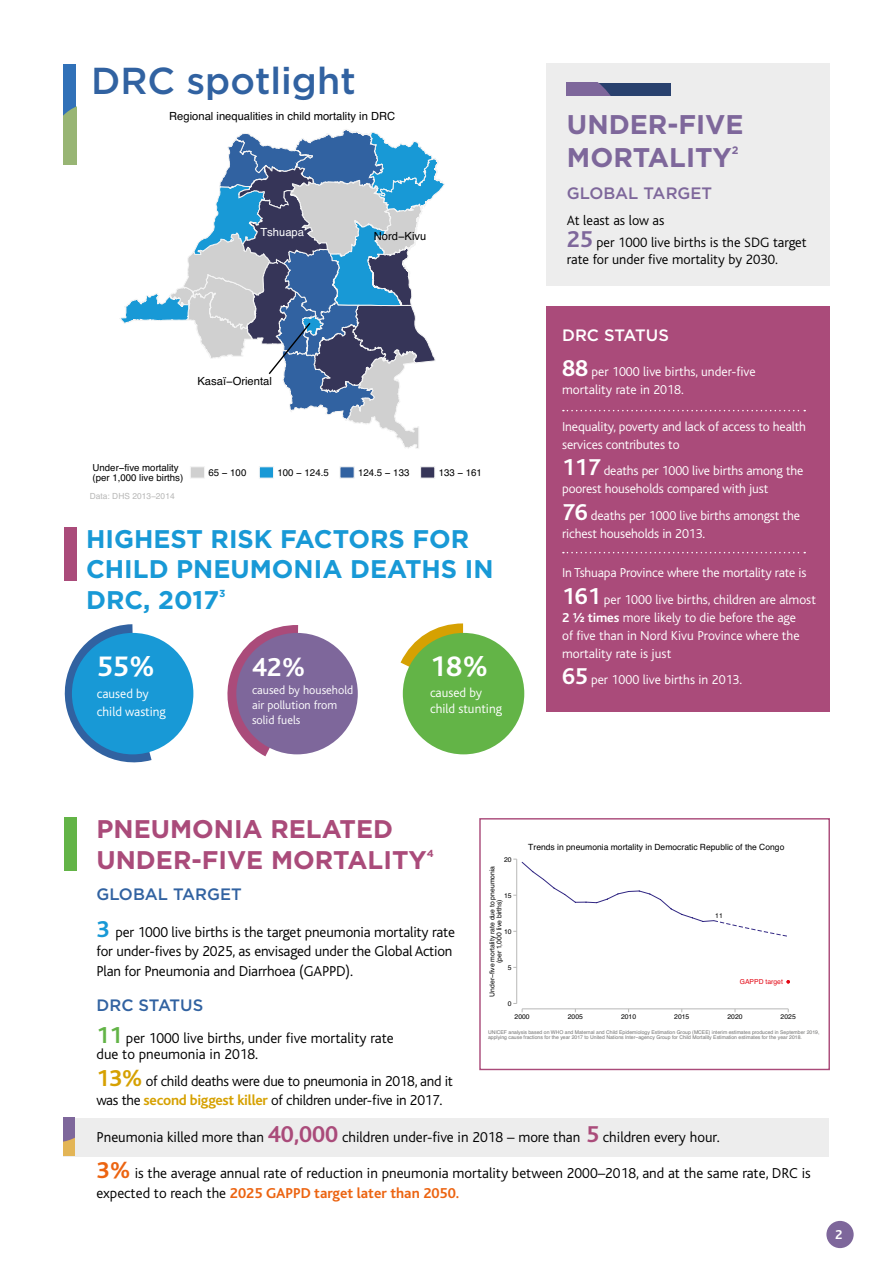
<style>
.page{position:relative;width:893px;height:1263px;background:#fff}
.page>*{position:absolute;margin:0;border:0;box-sizing:border-box;transform-origin:0 0}
.t1{font:500 37.5px "Gotham";color:#3162a1}
.t2{font:700 29.55px "Bliss";color:#fff}
.t3{font:700 27.15px "Bliss";color:#fff}
.t4{font:700 27px/32.4px "Gotham";color:#7e679b}
.t5{font:700 25.5px/30.6px "Gotham";color:#1899d6}
.t6{font:700 25.5px/30.6px "Gotham";color:#aa4b7a}
.t7{font:500 16.5px "Gotham";color:#3162a1}
.t8{font:500 16.5px "Gotham";color:#7e679b}
.t9{font:500 16.5px "Gotham";color:#fff}
.t10{font:300 15px/19.5px "Bliss";letter-spacing:-.01em;color:#000}
.t11{font:300 14.25px/22.5px "Bliss";color:#000}
.t12{font:300 13.5px/18px "Bliss";letter-spacing:-.01em;color:#fff}
.t13{font:700 13.5px "Bliss";color:#fff}
.t14{font:300 13.35px/16.2px "Bliss";color:#fff}
.t15{font:300 12.3px/15px "Bliss";color:#fff}
.t16{font:11.25px "Helvetica";color:#000}
.t17{font:11.25px "Helvetica";color:#fff}
.t18{font:700 10.8px "Gotham";color:#7e679b}
.t19{font:700 10.2px "Gotham";color:#1899d6}
.t20{font:700 10.2px "Gotham";color:#aa4b7a}
.t21{font:9.6px/9.6px "Helvetica";color:#000}
.t22{font:8.55px "Helvetica";color:#000}
.t23{font:8.4px "Helvetica";color:#b8b8b7}
.t24{font:6.75px/6.9px "Helvetica";color:#000;text-align:center}
.t25{font:6.75px "Helvetica";color:#e30613}
.t26{font:5.1px/5.1px "Helvetica";color:#737372}
.s1{font-weight:700;font-size:24px;color:#7e679b}
.s2{font-weight:700;font-size:24px}
.s3{font-weight:700}
.s4{font-weight:700;font-size:24px;color:#1899d6}
.s5{font-weight:700;font-size:24px;color:#63b447}
.s6{font-weight:700;font-size:24px;color:#d6a102}
.s7{font-weight:700;color:#d6a102}
.s8{font-weight:700;font-size:24px;color:#aa4b7a}
.s9{font-weight:700;font-size:24px;color:#ec6411}
.s10{font-weight:700;color:#ec6411}
</style>
<div class="page">
<svg style="left:401px;top:623px;width:62px;height:70px"></svg>
<svg style="left:227px;top:625px;width:71px;height:131px"></svg>
<svg style="left:64px;top:624px;width:88px;height:139px"></svg>
<div style="left:190px;top:466px;width:15px;height:12px;background:#d0d0d0;border:1px solid #f4f4f4"></div>
<div style="left:259px;top:466px;width:15px;height:12px;background:#1899d6;border:1px solid #f4f4f4"></div>
<div style="left:340px;top:466px;width:15px;height:12px;background:#3162a1;border:1px solid #f4f4f4"></div>
<div style="left:420px;top:466px;width:15px;height:12px;background:#363558;border:1px solid #f4f4f4"></div>
<svg style="left:120px;top:129px;width:325px;height:320px"></svg>
<div style="left:546px;top:64px;width:283px;height:222px;background:#ededed"></div>
<div style="left:64px;top:1118px;width:765px;height:38px;background:#ededed"></div>
<div style="left:546px;top:306px;width:283px;height:406px;background:#aa4b7a"></div>
<div style="left:63px;top:64px;width:13px;height:100px;background:#3171b8"></div>
<svg style="left:63px;top:107px;width:13px;height:57px"></svg>
<div style="left:72px;top:633px;width:121px;height:121px;background:#1899d6;border-radius:50%"></div>
<div style="left:236px;top:633px;width:122px;height:121px;background:#7e679b;border-radius:50%"></div>
<div style="left:403px;top:633px;width:121px;height:121px;background:#63b447;border-radius:50%"></div>
<div style="left:64px;top:818px;width:13px;height:53px;background:#63b447"></div>
<div style="left:64px;top:1118px;width:11px;height:38px;background:#e3b556"></div>
<svg style="left:64px;top:1118px;width:11px;height:24px"></svg>
<div style="left:64px;top:527px;width:13px;height:53px;background:#aa4b7a"></div>
<svg style="left:513px;top:859px;width:274px;height:78px"></svg>
<hr style="left:516px;top:859px;width:1px;height:144px;background:#b8b8b7">
<hr style="left:522px;top:1008px;width:266px;height:1px;background:#b8b8b7">
<div style="left:479px;top:818px;width:351px;height:252px;border:1px solid #aa4b7a"></div>
<div style="left:826px;top:1221px;width:28px;height:27px;background:#7e679b;border-radius:50%"></div>
<div style="left:567px;top:83px;width:103px;height:13px;background:#29416e"></div>
<svg style="left:567px;top:83px;width:44px;height:13px"></svg>
<svg style="left:563px;top:410px;width:242px;height:1px"></svg>
<svg style="left:563px;top:552px;width:242px;height:1px"></svg>
<h1 class="t1" style="left:91px;top:56px;width:266px">DRC spotlight</h1>
<p class="t16" style="left:169px;top:108px;width:228px">Regional inequalities in child mortality in DRC</p>
<p class="t17" style="left:260px;top:223px;width:45px">Tshuapa</p>
<p class="t16" style="left:197px;top:372px;width:76px">Kasaï−Oriental</p>
<p class="t16" style="left:374px;top:228px;width:54px">Nord−Kivu</p>
<p class="t21" style="left:93px;top:463px;width:92px">Under−five mortality (per 1,000 live births)</p>
<p class="t21" style="left:208px;top:468px;width:39px">65 − 100</p>
<p class="t21" style="left:277px;top:468px;width:53px">100 − 124.5</p>
<p class="t21" style="left:358px;top:468px;width:53px">124.5 − 133</p>
<p class="t21" style="left:439px;top:468px;width:45px">133 − 161</p>
<p class="t23" style="left:90px;top:489px;width:86px">Data: DHS 2013−2014</p>
<h3 class="t5" style="left:86px;top:523px;width:409px">HIGHEST RISK FACTORS FOR<br>CHILD PNEUMONIA DEATHS IN<br>DRC, 2017</h3>
<p class="t19" style="left:219px;top:587px;width:8px">3</p>
<h2 class="t2" style="left:97px;top:651px;width:60px">55%</h2>
<p class="t14" style="left:97px;top:685px;width:71px;line-height:17.7px">caused by child wasting</p>
<h3 class="t3" style="left:252px;top:653px;width:55px">42%</h3>
<p class="t15" style="left:252px;top:683px;width:103px">caused by household air pollution from solid fuels</p>
<h2 class="t2" style="left:430px;top:651px;width:60px">18%</h2>
<p class="t14" style="left:430px;top:684px;width:74px">caused by child stunting</p>
<h3 class="t4" style="left:567px;top:108px;width:178px">UNDER-FIVE<br>MORTALITY</h3>
<p class="t18" style="left:732px;top:143px;width:8px">2</p>
<p class="t8" style="left:567px;top:182px;width:147px">GLOBAL TARGET</p>
<p class="t11" style="left:567px;top:209px;width:241px">At least as low as<br><span class="s1">25</span> per 1000 live births is the SDG target</p>
<p class="t11" style="left:567px;top:248px;width:212px">rate for under five mortality by 2030.</p>
<p class="t9" style="left:562px;top:324px;width:108px">DRC STATUS</p>
<p class="t12" style="left:562px;top:363px;width:195px"><span class="s2">88</span> per 1000 live births, under-five mortality rate in 2018.</p>
<p class="t12" style="left:562px;top:418px;width:245px">Inequality, poverty and lack of access to health services contributes to</p>
<p class="t12" style="left:562px;top:462px;width:243px"><span class="s2">117</span> deaths per 1000 live births among the poorest households compared with just</p>
<p class="t12" style="left:562px;top:507px;width:239px"><span class="s2">76</span> deaths per 1000 live births amongst the richest households in 2013.</p>
<p class="t12" style="left:562px;top:560px;width:255px;line-height:26.5px">In Tshuapa Province where the mortality rate is<br><span class="s2">161</span> per 1000 live births, children are almost</p>
<p class="t12" style="left:562px;top:608px;width:239px"><span class="s3">2 ½ times</span> more likely to die before the age of five than in Nord Kivu Province where the mortality rate is just</p>
<p class="t12" style="left:562px;top:671px;width:182px"><span class="s2">65</span> per 1000 live births in 2013.</p>
<h3 class="t6" style="left:97px;top:814px;width:332px">PNEUMONIA RELATED<br>UNDER-FIVE MORTALITY</h3>
<p class="t22" style="left:528px;top:840px;width:258px">Trends in pneumonia mortality in Democratic Republic of the Congo</p>
<p class="t20" style="left:427px;top:847px;width:9px">4</p>
<p class="t24" style="left:504px;top:856px;width:9px">20</p>
<p class="t24" style="left:489px;top:997px;width:132px;rotate:-90deg">Under−five mortality rate due to pneumonia (per 1,000 live births)</p>
<p class="t7" style="left:97px;top:883px;width:147px">GLOBAL TARGET</p>
<p class="t10" style="left:97px;top:922px;width:360px"><span class="s4">3</span> per 1000 live births is the target pneumonia mortality rate for under-fives by 2025, as envisaged under the Global Action<br>Plan for Pneumonia and Diarrhoea (GAPPD).</p>
<p class="t7" style="left:97px;top:994px;width:108px">DRC STATUS</p>
<p class="t10" style="left:97px;top:1030px;width:299px;line-height:16.5px"><span class="s5">11</span> per 1000 live births, under five mortality rate due to pneumonia in 2018.</p>
<p class="t10" style="left:97px;top:1071px;width:358px"><span class="s6">13%</span> of child deaths were due to pneumonia in 2018, and it was the <span class="s7">second biggest killer</span> of children under-five in 2017.</p>
<p class="t10" style="left:97px;top:1127px;width:625px">Pneumonia killed more than <span class="s8">40,000</span> children under-five in 2018 – more than <span class="s8">5</span> children every hour.</p>
<p class="t10" style="left:97px;top:1164px;width:716px"><span class="s9">3%</span> is the average annual rate of reduction in pneumonia mortality between 2000–2018, and at the same rate, DRC is expected to reach the <span class="s10">2025 GAPPD target later than 2050.</span></p>
<p class="t24" style="left:504px;top:892px;width:9px">15</p>
<p class="t24" style="left:715px;top:912px;width:9px">11</p>
<p class="t24" style="left:504px;top:928px;width:9px">10</p>
<p class="t24" style="left:508px;top:964px;width:5px">5</p>
<p class="t25" style="left:740px;top:976px;width:45px">GAPPD target</p>
<p class="t24" style="left:508px;top:1000px;width:5px">0</p>
<p class="t24" style="left:515px;top:1013px;width:17px">2000</p>
<p class="t24" style="left:568px;top:1013px;width:17px">2005</p>
<p class="t24" style="left:621px;top:1013px;width:17px">2010</p>
<p class="t24" style="left:674px;top:1013px;width:17px">2015</p>
<p class="t24" style="left:727px;top:1013px;width:17px">2020</p>
<p class="t24" style="left:781px;top:1013px;width:17px">2025</p>
<p class="t26" style="left:488px;top:1030px;width:333px">UNICEF analysis based on WHO and Maternal and Child Epidemiology Estimation Group (MCEE) interim estimates produced in September 2019, applying cause fractions for the year 2017 to United Nations Inter−agency Group for Child Mortality Estimation estimates for the year 2018.</p>
<p class="t13" style="left:835px;top:1228px;width:9px">2</p>
</div>
